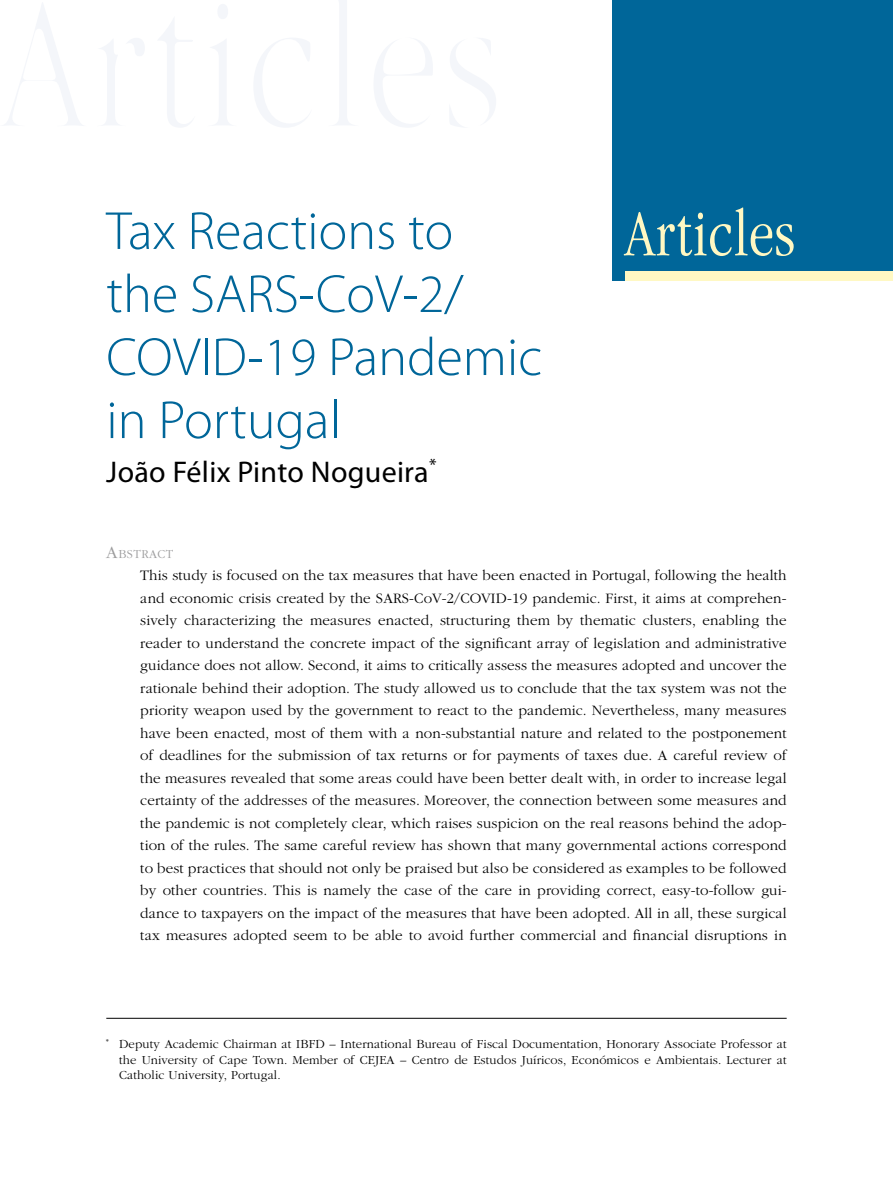
<style>
.page{position:relative;width:893px;height:1191px;background:#fff}
.page>*{position:absolute;margin:0;border:0;box-sizing:border-box;transform-origin:0 0}
.t1{font:300 condensed 67.5px "ITC Garamond Std";letter-spacing:.01em;color:#fff8c3}
.t2{font:300 54px/63px "Myriad Pro";color:#069}
.t3{font:30px "Myriad Pro";letter-spacing:.01em;color:#000}
.t4{font:300 15px/22.5px "ITC Garamond Std";letter-spacing:.01em;color:#000;text-align:justify}
.t5{font:300 12.75px/15.3px "ITC Garamond Std";letter-spacing:.01em;color:#000;text-align:justify}
.t6{font:300 12.6px "ITC Garamond Std";letter-spacing:.045em;color:#9c9c9d}
.s1{font-size:18px}
</style>
<div class="page">
<div style="left:612px;top:0;width:281px;height:281px;background:#069"></div>
<div style="left:625px;top:271px;width:268px;height:10px;background:#fff8c3"></div>
<hr style="left:106px;top:1018px;width:681px;height:1px;background:#000">
<h2 class="t2" style="left:106px;top:200px;width:437px">Tax Reactions to<br>the SARS-CoV-2/<br>COVID-19 Pandemic in Portugal</h2>
<h3 class="t3" style="left:106px;top:455px;width:332px">João Félix Pinto Nogueira<sup>*</sup></h3>
<h1 class="t1" style="left:625px;top:197px;width:171px">Articles</h1>
<p class="t6" style="left:106px;top:547px;width:68px"><span class="s1">A</span>BSTRACT</p>
<p class="t4" style="left:140px;top:564px;width:648px">This study is focused on the tax measures that have been enacted in Portugal, following the health and economic crisis created by the SARS-CoV-2/COVID-19 pandemic. First, it aims at comprehen&shy;sively characterizing the measures enacted, structuring them by thematic clusters, enabling the reader to understand the concrete impact of the significant array of legislation and administrative guidance does not allow. Second, it aims to critically assess the measures adopted and uncover the rationale behind their adoption. The study allowed us to conclude that the tax system was not the priority weapon used by the government to react to the pandemic. Nevertheless, many measures have been enacted, most of them with a non-substantial nature and related to the postponement of deadlines for the submission of tax returns or for payments of taxes due. A careful review of the measures revealed that some areas could have been better dealt with, in order to increase legal certainty of the addresses of the measures. Moreover, the connection between some measures and the pandemic is not completely clear, which raises suspicion on the real reasons behind the adop&shy;tion of the rules. The same careful review has shown that many governmental actions correspond to best practices that should not only be praised but also be considered as examples to be followed by other countries. This is namely the case of the care in providing correct, easy-to-follow gui&shy;dance to taxpayers on the impact of the measures that have been adopted. All in all, these surgical tax measures adopted seem to be able to avoid further commercial and financial disruptions in</p>
<p class="t5" style="left:119px;top:1036px;width:669px;text-indent:-13px"><sup>*</sup> Deputy Academic Chairman at IBFD – International Bureau of Fiscal Documentation, Honorary Associate Professor at the University of Cape Town. Member of CEJEA – Centro de Estudos Juíricos, Económicos e Ambientais. Lecturer at Catholic University, Portugal.</p>
</div>
